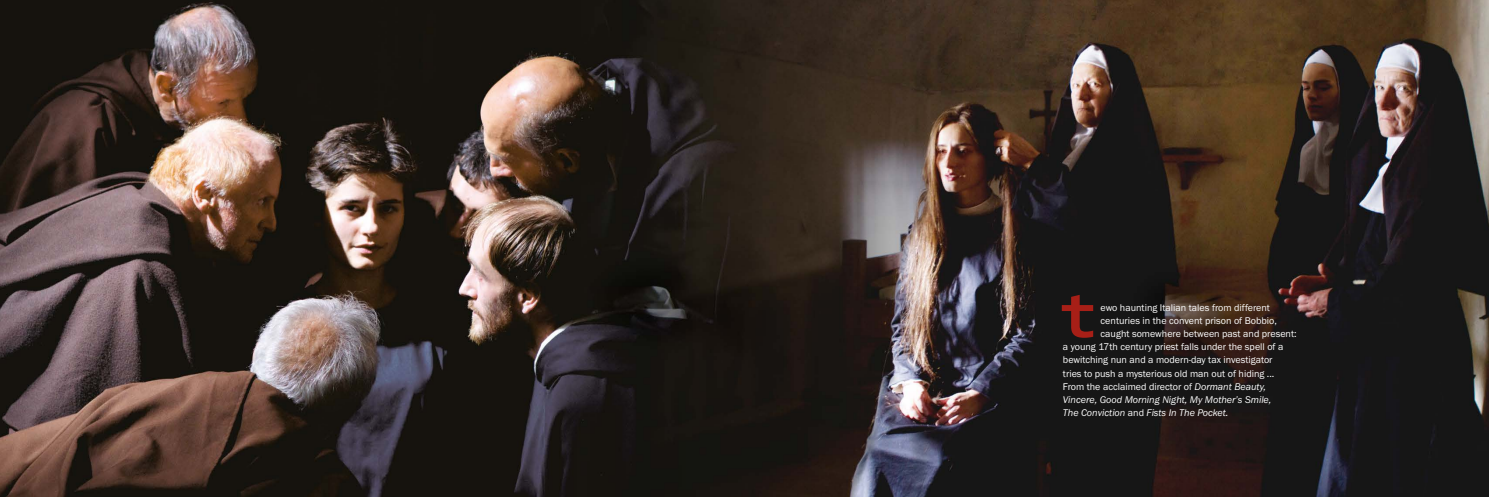
<style>
.page{position:relative;width:1489px;height:497px;background:#fff}
.page>*{position:absolute;margin:0;border:0;box-sizing:border-box;transform-origin:0 0}
.t1{font:700 64.4px "Consolas";color:#a71f17;scale:1.09 1}
.t2{font:10.06px "Franklin Gothic EF";color:#fff}
.t3{font:italic 10.06px "Franklin Gothic EF";color:#fff}
.s1{font-style:italic}
.s2{font-style:normal}
</style>
<div class="page">
<img style="left:0;top:0;width:1488px;height:496px">
<h1 class="t1" style="left:1059px;top:275px;width:37px">t</h1>
<p class="t2" style="left:1100px;top:301px;width:171px">ewo haunting Italian tales from different</p>
<p class="t2" style="left:1100px;top:314px;width:178px">centuries in the convent prison of Bobbio,</p>
<p class="t2" style="left:1100px;top:328px;width:197px">caught somewhere between past and present:</p>
<p class="t2" style="left:1062px;top:341px;width:222px">a young 17th century priest falls under the spell of a</p>
<p class="t2" style="left:1062px;top:354px;width:211px">bewitching nun and a modern-day tax investigator</p>
<p class="t2" style="left:1062px;top:367px;width:213px">tries to push a mysterious old man out of hiding ...</p>
<p class="t2" style="left:1062px;top:380px;width:205px">From the acclaimed director of <span class="s1">Dormant Beauty,</span></p>
<p class="t3" style="left:1062px;top:393px;width:210px">Vincere, Good Morning Night, My Mother’s Smile,</p>
<p class="t3" style="left:1062px;top:406px;width:167px">The Conviction <span class="s2">and</span> Fists In The Pocket.</p>
</div>
